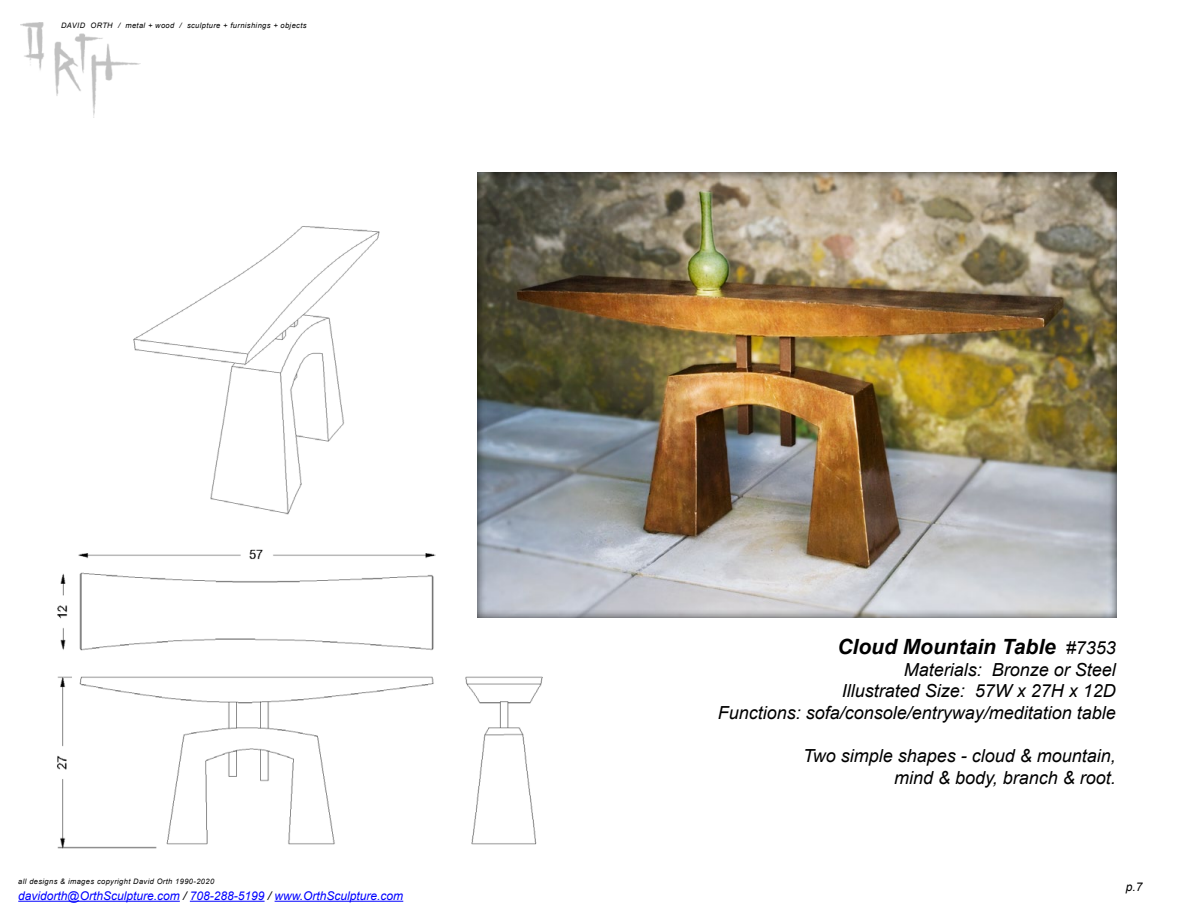
<style>
.page{position:relative;width:1188px;height:918px;background:#fff}
.page>*{position:absolute;margin:0;border:0;box-sizing:border-box;transform-origin:0 0}
.t1{font:italic 700 21px "Arial";color:#000}
.t2{font:italic 18px/21.6px "Arial";color:#000;text-align:right}
.t3{font:italic 12px "Arial";color:#00f}
.t4{font:italic 12px "Arial";color:#000}
.t5{font:italic 7.5px "Arial";letter-spacing:.05em;color:#000}
.s1{color:#000}
.s2{font-weight:400;font-size:18px}
</style>
<div class="page">
<img style="left:20px;top:23px;width:120px;height:94px">
<hr style="left:18px;top:901px;width:162px;height:1px;background:#00f">
<hr style="left:190px;top:901px;width:75px;height:1px;background:#00f">
<hr style="left:275px;top:901px;width:128px;height:1px;background:#00f">
<img style="left:57px;top:549px;width:491px;height:299px">
<img style="left:133px;top:226px;width:247px;height:289px">
<div style="left:465px;top:163px;width:664px;height:454px;background:#000;opacity:.75"></div>
<p class="t5" style="left:61px;top:21px;width:247px">DAVID ORTH / metal + wood / sculpture + furnishings + objects</p>
<p class="t5" style="left:18px;top:876px;width:197px">all designs &amp; images copyright David Orth 1990-2020</p>
<p class="t3" style="left:18px;top:888px;width:387px">davidorth@OrthSculpture.com <span class="s1">/</span> 708-288-5199 <span class="s1">/</span> www.OrthSculpture.com</p>
<p class="t1" style="left:837px;top:633px;width:280px">Cloud Mountain Table <span class="s2">#7353</span></p>
<p class="t2" style="left:718px;top:659px;width:400px">Materials: Bronze or Steel<br>Illustrated Size: 57W x 27H x 12D<br>Functions: sofa/console/entryway/meditation table</p>
<p class="t2" style="left:803px;top:745px;width:314px">Two simple shapes - cloud &amp; mountain, mind &amp; body, branch &amp; root.</p>
<p class="t4" style="left:1126px;top:879px;width:18px">p.7</p>
</div>
